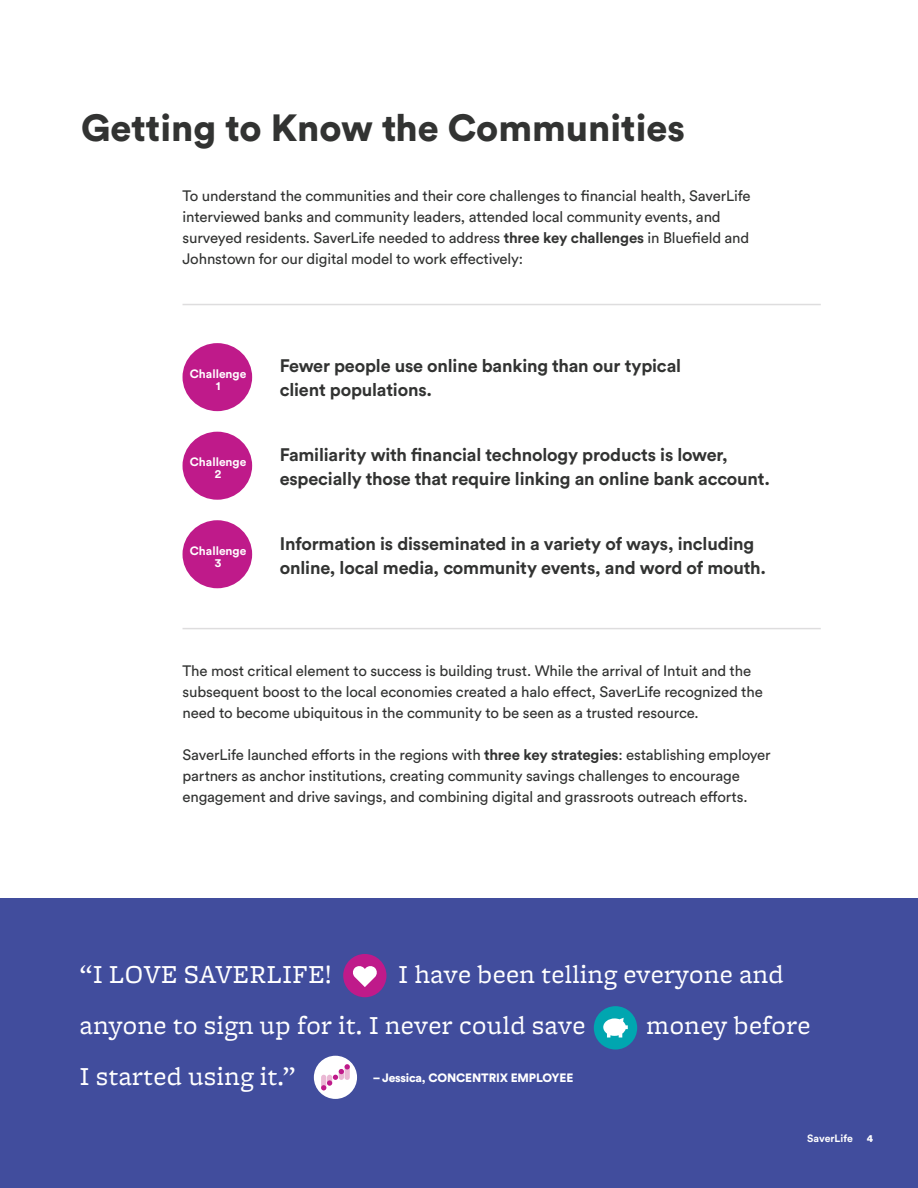
<style>
.page{position:relative;width:918px;height:1188px;background:#fff}
.page>*{position:absolute;margin:0;border:0;box-sizing:border-box;transform-origin:0 0}
.Large_subheader-grey{font:900 37.5px "Circular Std";color:#323332}
.t1{font:27px/51px "Freight Micro";letter-spacing:.02em;color:#fff}
.t2{font:700 18px/24px "Circular Std";letter-spacing:-.01em;color:#323332}
.t3{font:15px/21px "Circular Std";letter-spacing:-.01em;color:#323332}
.Text_in_circles{font:700 12px "Circular Std";color:#fff}
.quote_name{font:900 12px "Circular Std";letter-spacing:-.01em;color:#fff}
.t4{font:700 10.5px "Circular Std";color:#fff}
.Circle_SUBS{font:900 10.5px "Circular Std";color:#fff}
.s1{font-weight:700}
</style>
<div class="page">
<div style="left:0;top:898px;width:918px;height:290px;background:#414d9d"></div>
<hr style="left:183px;top:304px;width:638px;height:1px;background:#deddde">
<hr style="left:183px;top:628px;width:638px;height:1px;background:#deddde">
<div style="left:314px;top:1056px;width:43px;height:43px;background:#fff;border-radius:50%"></div>
<svg style="left:321px;top:1064px;width:29px;height:26px"></svg>
<div style="left:343px;top:954px;width:43px;height:43px;background:#bf1a8a;border-radius:50%"></div>
<svg style="left:353px;top:966px;width:24px;height:21px"></svg>
<div style="left:594px;top:1006px;width:43px;height:44px;background:#00a6b0;border-radius:50%"></div>
<svg style="left:603px;top:1018px;width:25px;height:20px"></svg>
<div style="left:183px;top:343px;width:69px;height:68px;background:#bf1a8a;border-radius:50%"></div>
<div style="left:183px;top:432px;width:69px;height:68px;background:#bf1a8a;border-radius:50%"></div>
<div style="left:183px;top:520px;width:69px;height:68px;background:#bf1a8a;border-radius:50%"></div>
<p class="Large_subheader-grey" style="left:81px;top:102px;width:605px">Getting to Know the Communities</p>
<p class="t3" style="left:183px;top:185px;width:570px">To understand the communities and their core challenges to financial health, SaverLife interviewed banks and community leaders, attended local community events, and surveyed residents. SaverLife needed to address <span class="s1">three key challenges</span> in Bluefield and Johnstown for our digital model to work effectively:</p>
<p class="Text_in_circles" style="left:190px;top:366px;width:58px">Challenge</p>
<p class="Text_in_circles" style="left:216px;top:378px;width:6px">1</p>
<p class="Text_in_circles" style="left:190px;top:454px;width:58px">Challenge</p>
<p class="Text_in_circles" style="left:215px;top:466px;width:8px">2</p>
<p class="Text_in_circles" style="left:190px;top:543px;width:58px">Challenge</p>
<p class="Text_in_circles" style="left:215px;top:555px;width:8px">3</p>
<p class="t2" style="left:280px;top:354px;width:403px">Fewer people use online banking than our typical client populations.</p>
<p class="t2" style="left:280px;top:442px;width:492px">Familiarity with financial technology products is lower, especially those that require linking an online bank account.</p>
<p class="t2" style="left:280px;top:531px;width:488px">Information is disseminated in a variety of ways, including online, local media, community events, and word of mouth.</p>
<p class="t3" style="left:183px;top:660px;width:582px">The most critical element to success is building trust. While the arrival of Intuit and the subsequent boost to the local economies created a halo effect, SaverLife recognized the need to become ubiquitous in the community to be seen as a trusted resource.</p>
<p class="t3" style="left:183px;top:744px;width:590px">SaverLife launched efforts in the regions with <span class="s1">three key strategies</span>: establishing employer partners as anchor institutions, creating community savings challenges to encourage engagement and drive savings, and combining digital and grassroots outreach efforts.</p>
<p class="t1" style="left:80px;top:949px;width:705px;text-indent:319px">I have been telling everyone and anyone to sign up for it. I never could save</p>
<p class="t1" style="left:80px;top:949px;width:254px">“I LOVE SAVERLIFE!</p>
<p class="t1" style="left:647px;top:1000px;width:165px">money before</p>
<p class="t1" style="left:80px;top:1051px;width:217px">I started using it.”</p>
<p class="quote_name" style="left:373px;top:1069px;width:202px">– Jessica, CONCENTRIX EMPLOYEE</p>
<p class="t4" style="left:807px;top:1132px;width:47px">SaverLife</p>
<p class="Circle_SUBS" style="left:867px;top:1132px;width:8px">4</p>
</div>
